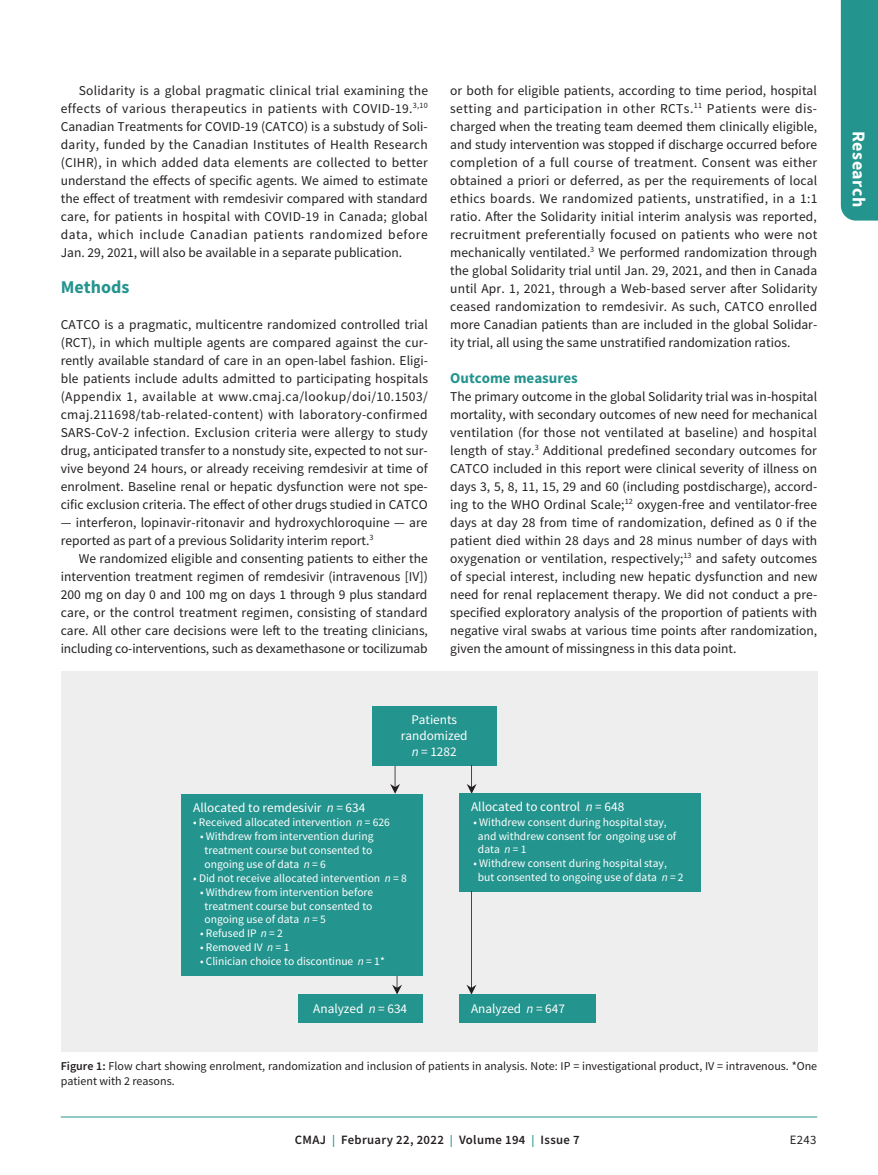
<style>
.page{position:relative;width:878px;height:1175px;background:#fff}
.page>*{position:absolute;margin:0;border:0;box-sizing:border-box;transform-origin:0 0}
.t1{font:700 18px "Source Sans Pro";letter-spacing:.025em;color:#fff}
.t2{font:700 18px "Source Sans Pro";color:#24948e}
.t3{font:700 15px "Source Sans Pro";color:#24948e}
.t4{font:13.5px/18px "Source Sans Pro";color:#231f20;text-align:justify}
.t5{font:13.2px/15.9px "Source Sans Pro";color:#fff;text-align:center}
.t6{font:600 12.75px "Source Sans Pro";letter-spacing:.025em;color:#231f20}
.t7{font:12.75px "Source Sans Pro";color:#231f20}
.t8{font:12px/15px "Source Sans Pro";color:#231f20}
.t9{font:11.55px/13.8px "Source Sans Pro";color:#fff;text-align:justify}
.s1{font-style:italic}
.s2{font-weight:600}
.s3{font-size:12px;color:#24948e}
</style>
<div class="page">
<div style="left:840px;top:0;width:38px;height:220px;background:#24948e"></div>
<hr style="left:61px;top:1116px;width:756px;height:1px;background:#24948e">
<div style="left:61px;top:671px;width:756px;height:380px;background:#eeeeef"></div>
<svg style="left:390px;top:765px;width:10px;height:28px"></svg>
<div style="left:372px;top:705px;width:124px;height:60px;background:#24948e"></div>
<svg style="left:466px;top:765px;width:10px;height:28px"></svg>
<div style="left:181px;top:793px;width:242px;height:182px;background:#24948e"></div>
<div style="left:459px;top:793px;width:241px;height:98px;background:#24948e"></div>
<svg style="left:392px;top:975px;width:10px;height:19px"></svg>
<svg style="left:466px;top:891px;width:10px;height:103px"></svg>
<div style="left:298px;top:994px;width:125px;height:28px;background:#24948e"></div>
<div style="left:459px;top:994px;width:137px;height:28px;background:#24948e"></div>
<p class="t4" style="left:61px;top:81px;width:369px;text-indent:18px">Solidarity is a global pragmatic clinical trial examining the effects of various therapeutics in patients with COVID-19.<sup>3,10<br></sup>Canadian Treatments for COVID-19 (CATCO) is a substudy of Soli&shy;darity, funded by the Canadian Institutes of Health Research (CIHR), in which added data elements are collected to better understand the effects of specific agents. We aimed to estimate the effect of treatment with remdesivir compared with standard care, for patients in hospital with COVID-19 in Canada; global data, which include Canadian patients randomized before Jan. 29, 2021, will also be available in a separate publication.</p>
<h1 class="t2" style="left:61px;top:274px;width:70px">Methods</h1>
<p class="t4" style="left:61px;top:315px;width:369px">CATCO is a pragmatic, multicentre randomized controlled trial (RCT), in which multiple agents are compared against the cur&shy;rently available standard of care in an open-label fashion. Eligi&shy;ble patients include adults admitted to participating hospitals (Appendix 1, available at www.cmaj.ca/lookup/doi/10.1503/ cmaj.211698/tab-related-content) with laboratory-confirmed SARS-CoV-2 infection. Exclusion criteria were allergy to study drug, anticipated transfer to a nonstudy site, expected to not sur&shy;vive beyond 24 hours, or already receiving remdesivir at time of enrolment. Baseline renal or hepatic dysfunction were not spe&shy;cific exclusion criteria. The effect of other drugs studied in CATCO</p>
<p class="t4" style="left:61px;top:513px;width:368px">— interferon, lopinavir-ritonavir and hydroxychloroquine — are reported as part of a previous Solidarity interim report.<sup>3</sup></p>
<p class="t4" style="left:61px;top:549px;width:369px;text-indent:18px">We randomized eligible and consenting patients to either the intervention treatment regimen of remdesivir (intravenous [IV])<br>200 mg on day 0 and 100 mg on days 1 through 9 plus standard care, or the control treatment regimen, consisting of standard care. All other care decisions were left to the treating clinicians, including co-interventions, such as dexamethasone or tocilizumab</p>
<p class="t4" style="left:450px;top:81px;width:369px">or both for eligible patients, according to time period, hospital setting and participation in other RCTs.<sup>11</sup> Patients were dis&shy;charged when the treating team deemed them clinically eligible, and study intervention was stopped if discharge occurred before completion of a full course of treatment. Consent was either obtained a priori or deferred, as per the requirements of local ethics boards. We randomized patients, unstratified, in a 1:1 ratio. After the Solidarity initial interim analysis was reported, recruitment preferentially focused on patients who were not mechanically ventilated.<sup>3</sup> We performed randomization through the global Solidarity trial until Jan. 29, 2021, and then in Canada until Apr. 1, 2021, through a Web-based server after Solidarity ceased randomization to remdesivir. As such, CATCO enrolled more Canadian patients than are included in the global Solidar&shy;ity trial, all using the same unstratified randomization ratios.</p>
<p class="t3" style="left:450px;top:367px;width:129px">Outcome measures</p>
<p class="t4" style="left:450px;top:387px;width:369px">The primary outcome in the global Solidarity trial was in-hospital mortality, with secondary outcomes of new need for mechanical ventilation (for those not ventilated at baseline) and hospital length of stay.<sup>3</sup> Additional predefined secondary outcomes for CATCO included in this report were clinical severity of illness on days 3, 5, 8, 11, 15, 29 and 60 (including postdischarge), accord&shy;ing to the WHO Ordinal Scale;<sup>12</sup> oxygen-free and ventilator-free days at day 28 from time of randomization, defined as 0 if the patient died within 28 days and 28 minus number of days with oxygenation or ventilation, respectively;<sup>13</sup> and safety outcomes of special interest, including new hepatic dysfunction and new need for renal replacement therapy. We did not conduct a pre&shy;specified exploratory analysis of the proportion of patients with negative viral swabs at various time points after randomization, given the amount of missingness in this data point.</p>
<p class="t5" style="left:401px;top:712px;width:68px">Patients randomized <span class="s1">n</span> = 1282</p>
<p class="t5" style="left:193px;top:801px;width:174px">Allocated to remdesivir <span class="s1">n</span> = 634</p>
<p class="t9" style="left:193px;top:816px;width:198px">• Received allocated intervention <span class="s1">n</span> = 626</p>
<p class="t9" style="left:204px;top:830px;width:170px;text-indent:-5px">• Withdrew from intervention during treatment course but consented to ongoing use of data <span class="s1">n</span> = 6</p>
<p class="t9" style="left:193px;top:872px;width:215px">• Did not receive allocated intervention <span class="s1">n</span> = 8</p>
<p class="t9" style="left:204px;top:886px;width:170px;text-indent:-5px">• Withdrew from intervention before treatment course but consented to ongoing use of data <span class="s1">n</span> = 5</p>
<p class="t9" style="left:200px;top:927px;width:84px">• Refused IP <span class="s1">n</span> = 2</p>
<p class="t9" style="left:200px;top:941px;width:91px">• Removed IV <span class="s1">n</span> = 1</p>
<p class="t9" style="left:200px;top:955px;width:186px">• Clinician choice to discontinue <span class="s1">n</span> = 1*</p>
<p class="t5" style="left:471px;top:800px;width:155px">Allocated to control <span class="s1">n</span> = 648</p>
<p class="t9" style="left:478px;top:816px;width:200px;text-align:left;text-indent:-5px">• Withdrew consent during hospital stay, and withdrew consent for ongoing use of data <span class="s1">n</span> = 1</p>
<p class="t9" style="left:478px;top:857px;width:207px;text-indent:-5px">• Withdrew consent during hospital stay, but consented to ongoing use of data <span class="s1">n</span> = 2</p>
<p class="t5" style="left:313px;top:1001px;width:95px">Analyzed <span class="s1">n</span> = 634</p>
<p class="t5" style="left:471px;top:1001px;width:95px">Analyzed <span class="s1">n</span> = 647</p>
<p class="t8" style="left:61px;top:1058px;width:757px"><span class="s2">Figure 1:</span> Flow chart showing enrolment, randomization and inclusion of patients in analysis. Note: IP = investigational product, IV = intravenous. *One patient with 2 reasons.</p>
<p class="t6" style="left:295px;top:1131px;width:286px">CMAJ <span class="s3">|</span> February 22, 2022 <span class="s3">|</span> Volume 194 <span class="s3">|</span> Issue 7</p>
<p class="t7" style="left:789px;top:1132px;width:28px">E243</p>
<h1 class="t1" style="left:871px;top:131px;width:78px;rotate:90deg">Research</h1>
</div>
